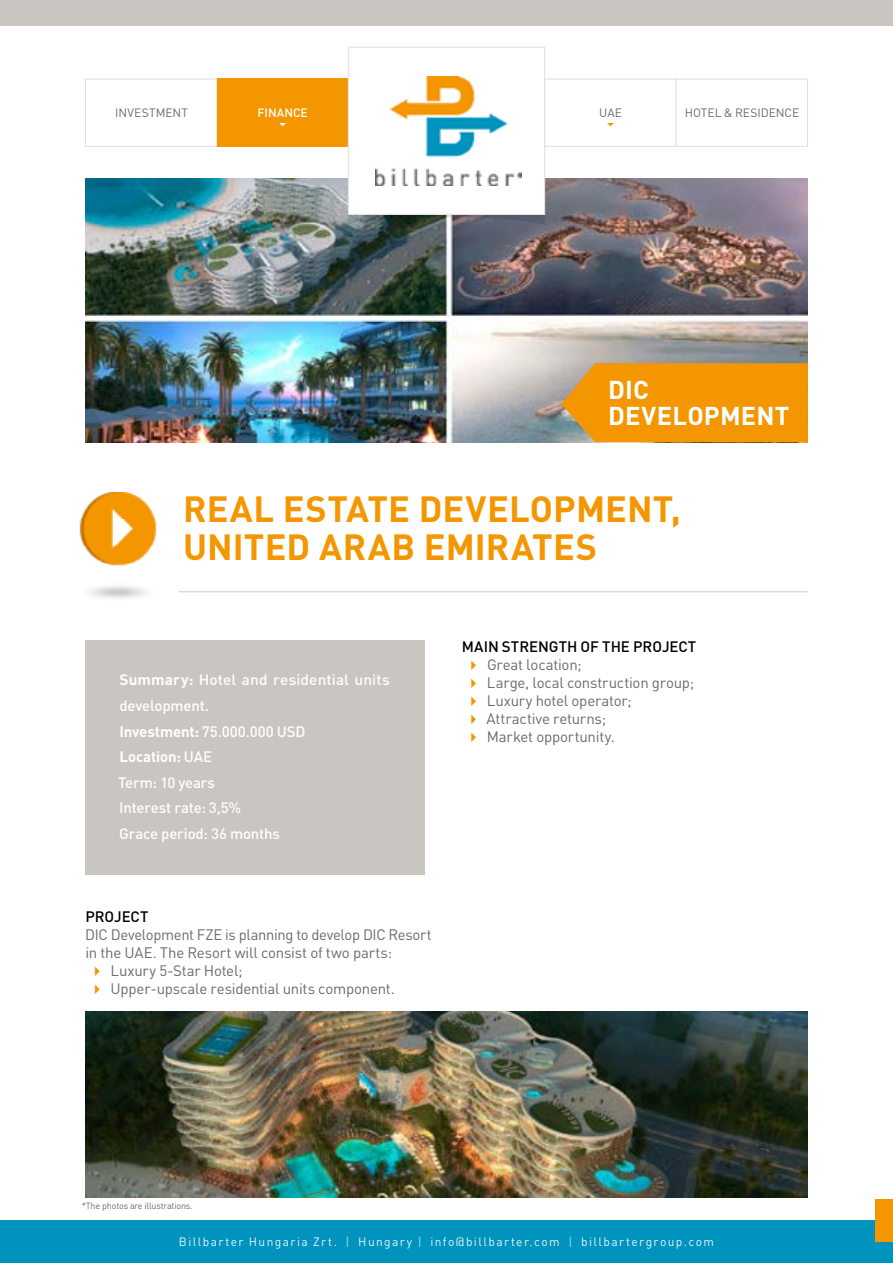
<style>
.page{position:relative;width:893px;height:1263px;background:#fff}
.page>*{position:absolute;margin:0;border:0;box-sizing:border-box;transform-origin:0 0}
.t1{font:700 36px/37.5px "DIN Pro";letter-spacing:.005em;color:#f49600}
.t2{font:700 25.5px/26.2px "DIN Pro";letter-spacing:.005em;color:#fff}
.t3{font:15px/18px "DIN Pro";letter-spacing:-.015em;color:#6b6b6a}
.t4{font:500 15px/25.5px "DIN Pro";letter-spacing:-.01em;color:#fff}
.t5{font:500 15px "DIN Pro";color:#000}
.t6{font:12px "DIN Pro";letter-spacing:.115em;color:#e9f5fa}
.t7{font:12px "DIN Pro";color:#6b6b6a}
.t8{font:500 12px "DIN Pro";color:#fff}
.t9{font:9px "DIN Pro";letter-spacing:-.02em;color:#6b6b6a}
.s1{font-weight:700}
.s2{font-weight:500;color:#81c8e0}
</style>
<div class="page">
<img style="left:85px;top:179px;width:723px;height:263px">
<svg style="left:561px;top:363px;width:247px;height:79px"></svg>
<div style="left:0;top:0;width:893px;height:26px;background:#c9c5c1"></div>
<hr style="left:179px;top:591px;width:629px;height:1px;background:#c9c9c8">
<div style="left:0;top:1220px;width:893px;height:43px;background:#0093bd"></div>
<div style="left:876px;top:1199px;width:17px;height:43px;background:#f49600"></div>
<div style="left:85px;top:79px;width:132px;height:68px;border:1px solid #dedede"></div>
<div style="left:217px;top:79px;width:131px;height:68px;background:#f49600"></div>
<div style="left:544px;top:79px;width:132px;height:68px;border:1px solid #dedede"></div>
<div style="left:676px;top:79px;width:132px;height:68px;border:1px solid #dedede"></div>
<svg style="left:279px;top:123px;width:7px;height:3px"></svg>
<svg style="left:607px;top:123px;width:7px;height:3px"></svg>
<svg style="left:348px;top:215px;width:197px;height:9px"></svg>
<div style="left:85px;top:640px;width:339px;height:235px;background:#c9c5c1"></div>
<img style="left:79px;top:492px;width:78px;height:107px">
<div style="left:348px;top:47px;width:197px;height:167px;background:#fff"></div>
<img style="left:376px;top:76px;width:146px;height:109px">
<div style="left:348px;top:47px;width:197px;height:168px;border:1px solid #dedede"></div>
<img style="left:85px;top:1012px;width:723px;height:185px">
<p class="t7" style="left:115px;top:105px;width:74px">investment</p>
<p class="t8" style="left:258px;top:105px;width:52px">finance</p>
<p class="t7" style="left:599px;top:105px;width:22px">UAE</p>
<p class="t7" style="left:685px;top:105px;width:116px">hotel &amp; residence</p>
<h2 class="t2" style="left:608px;top:376px;width:183px">DI C<br>DEVELOPMENT</h2>
<h1 class="t1" style="left:183px;top:489px;width:499px">REAL ESTATE DEVELOPMENT,<br>UNITED ARAB EMIRATES</h1>
<p class="t4" style="left:118px;top:667px;width:273px"><span class="s1">SUMMARY:</span> Hotel and residential units development.<br><span class="s1">INVESTMENT:</span> 75.000.000 USD<br><span class="s1">LOCATION:</span> UAE<br>Term: 10 years<br>I nterest rate: 3,5%<br>Grace period: 36 months</p>
<p class="t5" style="left:85px;top:906px;width:65px">Project</p>
<p class="t3" style="left:85px;top:925px;width:8px">DIC</p>
<p class="t3" style="left:111px;top:925px;width:261px">Development FZE is planning to develop DIC</p>
<p class="t3" style="left:389px;top:925px;width:44px">Resort</p>
<p class="t3" style="left:85px;top:943px;width:308px">in the UAE. The Resort will consist of two parts:</p>
<p class="t3" style="left:111px;top:961px;width:134px">Luxury 5-Star H otel;</p>
<p class="t3" style="left:111px;top:979px;width:286px">Upper-upscale residential units component.</p>
<p class="t5" style="left:462px;top:636px;width:236px">Main strength of the project</p>
<p class="t3" style="left:487px;top:655px;width:209px">Great location;<br>Large, local construction group;<br>Luxury hotel operator;<br>Attractive returns;<br>Market opportunity.</p>
<p class="t9" style="left:82px;top:1200px;width:112px">*The photos are illustrations.</p>
<p class="t6" style="left:179px;top:1233px;width:536px">Billbarter H ungaria Zrt. <span class="s2">|</span> H ungary <span class="s2">|</span> info@billbarter.com <span class="s2">|</span> billbartergroup.com</p>
</div>
